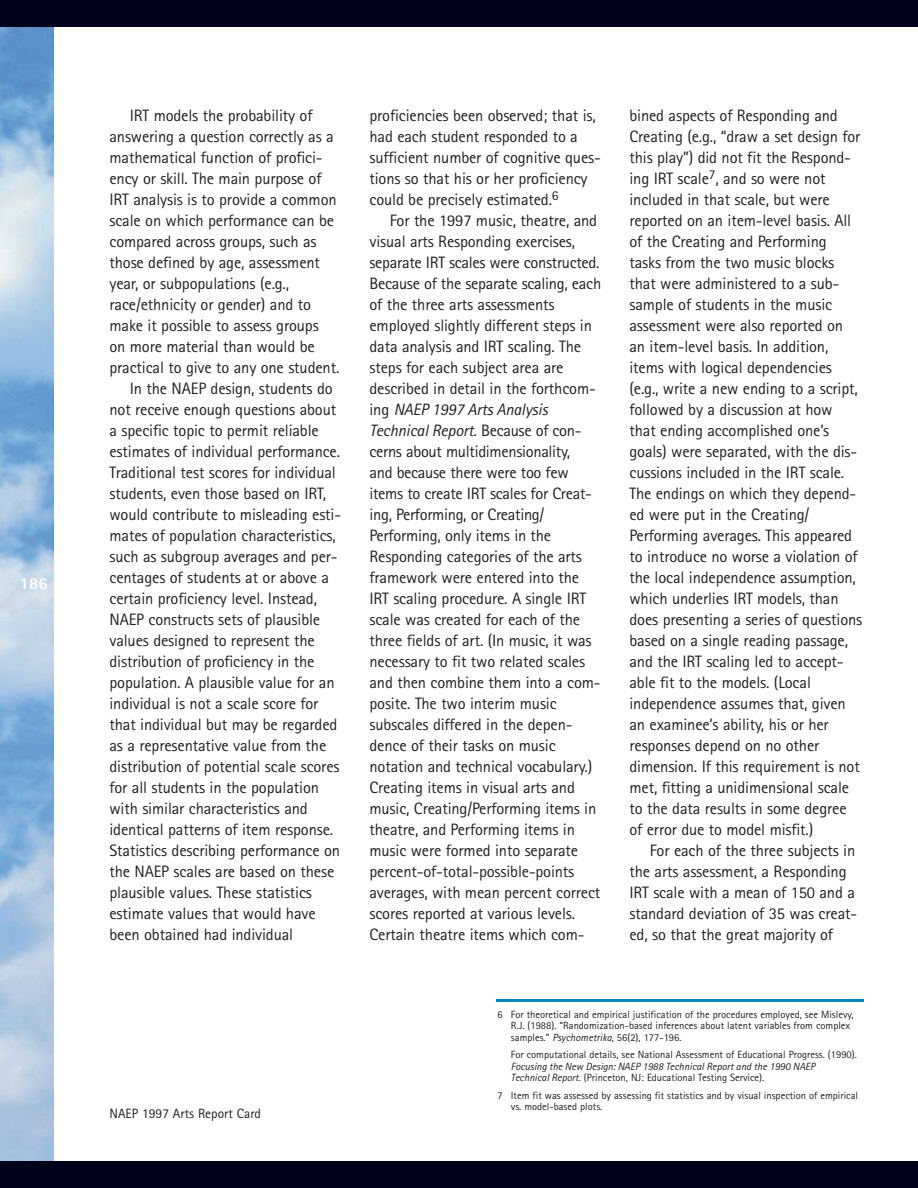
<style>
.page{position:relative;width:918px;height:1188px;background:#fff}
.page>*{position:absolute;margin:0;border:0;box-sizing:border-box;transform-origin:0 0}
.t1{font:16.5px/21px "Rotis Sans Serif";letter-spacing:-.01em;color:#231f20}
.t2{font:800 16.5px "Rotis Sans Serif";color:#fff}
.t3{font:13.5px "Rotis Sans Serif";color:#231f20}
.t4{font:10.5px/11.2px "Rotis Sans Serif";color:#231f20}
.t5{font:italic 10.5px/11.2px "Rotis Sans Serif";color:#231f20}
.s1{font-style:italic}
.s2{font-style:normal}
</style>
<div class="page">
<img style="left:0;top:27px;width:54px;height:1134px">
<div style="left:0;top:1161px;width:918px;height:27px;background:#00031b"></div>
<div style="left:0;top:0;width:918px;height:27px;background:#00031b"></div>
<hr style="left:496px;top:999px;width:368px;height:3px;background:#0088bc">
<p class="t2" style="left:20px;top:578px;width:29px">186</p>
<p class="t1" style="left:130px;top:106px;width:184px">IRT models the probability of</p>
<p class="t1" style="left:110px;top:127px;width:226px">answering a question correctly as a</p>
<p class="t1" style="left:110px;top:148px;width:215px">mathematical function of profici-</p>
<p class="t1" style="left:110px;top:169px;width:214px">ency or skill. The main purpose of</p>
<p class="t1" style="left:110px;top:190px;width:229px">IRT analysis is to provide a common</p>
<p class="t1" style="left:110px;top:211px;width:226px">scale on which performance can be</p>
<p class="t1" style="left:110px;top:232px;width:209px">compared across groups, such as</p>
<p class="t1" style="left:110px;top:253px;width:212px">those defined by age, assessment</p>
<p class="t1" style="left:110px;top:274px;width:181px">year, or subpopulations (e.g.,</p>
<p class="t1" style="left:110px;top:295px;width:203px">race/ethnicity or gender) and to</p>
<p class="t1" style="left:110px;top:316px;width:211px">make it possible to assess groups</p>
<p class="t1" style="left:110px;top:337px;width:207px">on more material than would be</p>
<p class="t1" style="left:110px;top:358px;width:231px">practical to give to any one student.</p>
<p class="t1" style="left:130px;top:379px;width:204px">In the NAEP design, students do</p>
<p class="t1" style="left:110px;top:400px;width:228px">not receive enough questions about</p>
<p class="t1" style="left:110px;top:421px;width:211px">a specific topic to permit reliable</p>
<p class="t1" style="left:110px;top:442px;width:232px">estimates of individual performance.</p>
<p class="t1" style="left:110px;top:463px;width:228px">Traditional test scores for individual</p>
<p class="t1" style="left:110px;top:484px;width:218px">students, even those based on IRT,</p>
<p class="t1" style="left:110px;top:505px;width:233px">would contribute to misleading esti-</p>
<p class="t1" style="left:110px;top:526px;width:228px">mates of population characteristics,</p>
<p class="t1" style="left:110px;top:547px;width:230px">such as subgroup averages and per-</p>
<p class="t1" style="left:110px;top:568px;width:221px">centages of students at or above a</p>
<p class="t1" style="left:110px;top:589px;width:209px">certain proficiency level. Instead,</p>
<p class="t1" style="left:110px;top:610px;width:212px">NAEP constructs sets of plausible</p>
<p class="t1" style="left:110px;top:631px;width:207px">values designed to represent the</p>
<p class="t1" style="left:110px;top:652px;width:207px">distribution of proficiency in the</p>
<p class="t1" style="left:110px;top:673px;width:227px">population. A plausible value for an</p>
<p class="t1" style="left:110px;top:694px;width:210px">individual is not a scale score for</p>
<p class="t1" style="left:110px;top:715px;width:229px">that individual but may be regarded</p>
<p class="t1" style="left:110px;top:736px;width:218px">as a representative value from the</p>
<p class="t1" style="left:110px;top:757px;width:232px">distribution of potential scale scores</p>
<p class="t1" style="left:110px;top:778px;width:211px">for all students in the population</p>
<p class="t1" style="left:110px;top:799px;width:200px">with similar characteristics and</p>
<p class="t1" style="left:110px;top:820px;width:225px">identical patterns of item response.</p>
<p class="t1" style="left:110px;top:841px;width:232px">Statistics describing performance on</p>
<p class="t1" style="left:110px;top:862px;width:226px">the NAEP scales are based on these</p>
<p class="t1" style="left:110px;top:883px;width:204px">plausible values. These statistics</p>
<p class="t1" style="left:110px;top:904px;width:208px">estimate values that would have</p>
<p class="t1" style="left:110px;top:925px;width:185px">been obtained had individual</p>
<p class="t3" style="left:110px;top:1108px;width:153px">NAEP 1997 Arts Report Card</p>
<p class="t1" style="left:370px;top:106px;width:233px">proficiencies been observed; that is, had each student responded to a sufficient number of cognitive ques&shy;tions so that his or her proficiency could be precisely estimated.<sup>6</sup></p>
<p class="t1" style="left:370px;top:211px;width:233px;text-indent:20px">For the 1997 music, theatre, and visual arts Responding exercises, separate IRT scales were constructed.<br>Because of the separate scaling, each of the three arts assessments employed slightly different steps in data analysis and IRT scaling. The steps for each subject area are described in detail in the forthcom&shy;ing <span class="s1">NAEP 1997 Arts Analysis Technical Report</span>. Because of con&shy;cerns about multidimensionality,<br>and because there were too few items to create IRT scales for Creat&shy;ing, Performing, or Creating/ Performing, only items in the Responding categories of the arts framework were entered into the IRT scaling procedure. A single IRT scale was created for each of the three fields of art. (In music, it was necessary to fit two related scales and then combine them into a com&shy;posite. The two interim music subscales differed in the depen&shy;dence of their tasks on music notation and technical vocabulary.)<br>Creating items in visual arts and music, Creating/Performing items in theatre, and Performing items in music were formed into separate percent-of-total-possible-points averages, with mean percent correct scores reported at various levels.<br>Certain theatre items which com-</p>
<p class="t1" style="left:630px;top:106px;width:234px">bined aspects of Responding and Creating (e.g., “draw a set design for this play”) did not fit the Respond&shy;ing IRT scale<sup>7</sup>, and so were not included in that scale, but were reported on an item-level basis. All of the Creating and Performing tasks from the two music blocks that were administered to a sub&shy;sample of students in the music assessment were also reported on an item-level basis. In addition, items with logical dependencies (e.g., write a new ending to a script, followed by a discussion at how that ending accomplished one’s goals) were separated, with the dis&shy;cussions included in the IRT scale.<br>The endings on which they depend&shy;ed were put in the Creating/ Performing averages. This appeared to introduce no worse a violation of the local independence assumption, which underlies IRT models, than does presenting a series of questions based on a single reading passage, and the IRT scaling led to accept&shy;able fit to the models. (Local independence assumes that, given an examinee’s ability, his or her responses depend on no other dimension. If this requirement is not met, fitting a unidimensional scale to the data results in some degree of error due to model misfit.)</p>
<p class="t1" style="left:630px;top:841px;width:229px;text-indent:20px">For each of the three subjects in the arts assessment, a Responding<br>IRT scale with a mean of 150 and a standard deviation of 35 was creat&shy;ed, so that the great majority of</p>
<p class="t4" style="left:511px;top:1010px;width:344px;text-indent:-13px">6 For theoretical and empirical justification of the procedures employed, see Mislevy,<br>R.J. (1988). “Randomization-based inferences about latent variables from complex samples.” <span class="s1">Psychometrika</span>, 56(2), 177-196.</p>
<p class="t4" style="left:511px;top:1050px;width:348px">For computational details, see National Assessment of Educational Progress. (1990).</p>
<p class="t5" style="left:511px;top:1061px;width:306px">Focusing the New Design: NAEP 1988 Technical Report and the 1990 NAEP<br>Technical Report<span class="s2">. (Princeton, NJ: Educational Testing Service).</span></p>
<p class="t4" style="left:511px;top:1090px;width:349px;text-indent:-13px">7 Item fit was assessed by assessing fit statistics and by visual inspection of empirical vs. model-based plots.</p>
</div>
